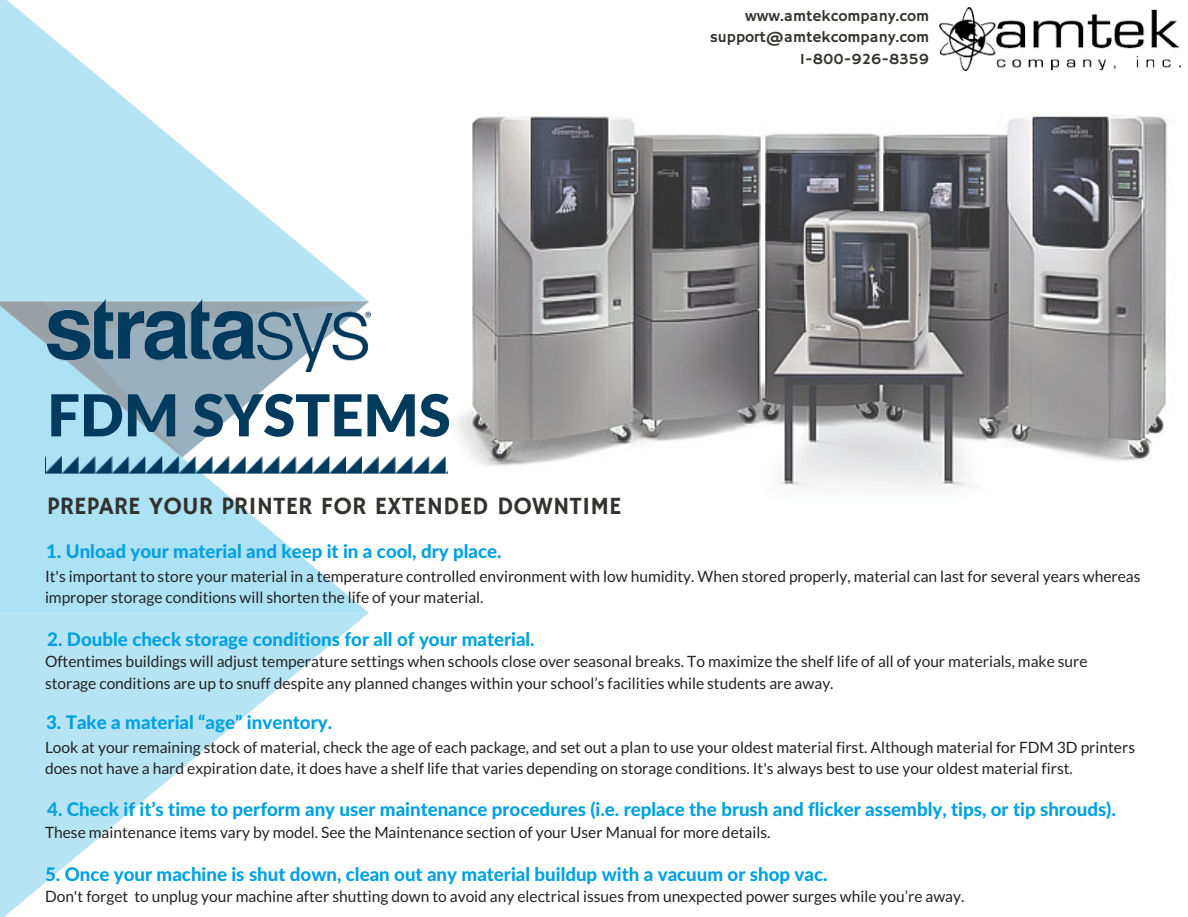
<style>
.page{position:relative;width:1188px;height:917px;background:#fff}
.page>*{position:absolute;margin:0;border:0;box-sizing:border-box;transform-origin:0 0}
.t1{font:900 57.75px "Lato";color:#003a5d}
.t2{font:24.9px "Hammersmith One";color:#32322f}
.t3{font:800 18.75px "Lato";color:#00a1e0}
.t4{font:15.6px/21.3px "Lato";color:#222}
.t5{font:15.6px/21.3px "Hammersmith One";color:#32322f;text-align:right}
</style>
<div class="page">
<img style="left:457px;top:115px;width:710px;height:373px">
<img style="left:0;top:0;width:369px;height:916px">
<img style="left:939px;top:8px;width:241px;height:62px">
<img style="left:47px;top:299px;width:323px;height:72px">
<svg style="left:45px;top:456px;width:403px;height:18px"></svg>
<p class="t5" style="left:710px;top:6px;width:221px">www.amtekcompany.com support@amtekcompany.com<br>1-800-926-8359</p>
<h1 class="t1" style="left:47px;top:379px;width:405px">FDM SYSTEMS</h1>
<h2 class="t2" style="left:47px;top:491px;width:576px">PREPARE YOUR PRINTER FOR EXTENDED DOWNTIME</h2>
<p class="t3" style="left:46px;top:539px;width:457px">1. Unload your material and keep it in a cool, dry place.</p>
<p class="t4" style="left:45px;top:565px;width:1097px">It's important to store your material in a temperature controlled environment with low humidity. When stored properly, material can last for several years whereas improper storage conditions will shorten the life of your material.</p>
<p class="t3" style="left:47px;top:627px;width:489px">2. Double check storage conditions for all of your material.</p>
<p class="t4" style="left:45px;top:650px;width:1044px">Oftentimes buildings will adjust temperature settings when schools close over seasonal breaks. To maximize the shelf life of all of your materials, make sure storage conditions are up to snuff despite any planned changes within your school’s facilities while students are away.</p>
<p class="t3" style="left:46px;top:710px;width:288px">3. Take a material “age” inventory.</p>
<p class="t4" style="left:45px;top:736px;width:1092px">Look at your remaining stock of material, check the age of each package, and set out a plan to use your oldest material first. Although material for FDM 3D printers does not have a hard expiration date, it does have a shelf life that varies depending on storage conditions. It's always best to use your oldest material first.</p>
<p class="t3" style="left:47px;top:797px;width:1070px">4. Check if it’s time to perform any user maintenance procedures (i.e. replace the brush and flicker assembly, tips, or tip shrouds).</p>
<p class="t4" style="left:45px;top:821px;width:727px">These maintenance items vary by model. See the Maintenance section of your User Manual for more details.</p>
<p class="t3" style="left:45px;top:862px;width:784px">5. Once your machine is shut down, clean out any material buildup with a vacuum or shop vac.</p>
<p class="t4" style="left:45px;top:885px;width:921px">Don't forget to unplug your machine after shutting down to avoid any electrical issues from unexpected power surges while you’re away.</p>
</div>
